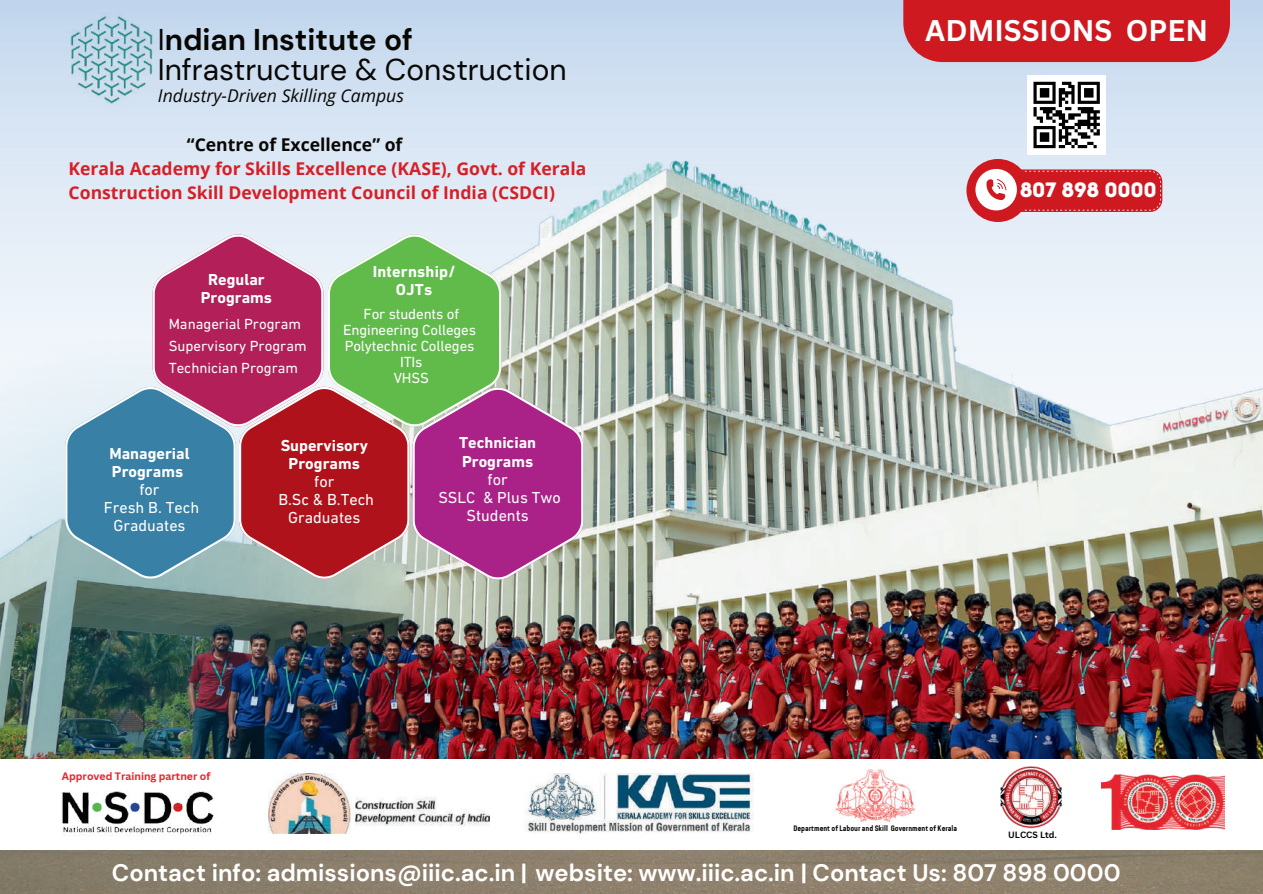
<style>
.page{position:relative;width:1263px;height:894px;background:#fff}
.page>*{position:absolute;margin:0;border:0;box-sizing:border-box;transform-origin:0 0}
.t1{font:30px "DM Sans";color:#080704}
.t2{font:700 30px "DM Sans";color:#080704}
.t3{font:700 29.1px "Canva Sans";color:#fff}
.t4{font:700 23.7px "DM Sans";color:#fff}
.t5{font:20.7px "Intro Rust Base";letter-spacing:-.015em;color:#fff}
.t6{font:700 17.55px/23.7px "Open Sans";color:#d62027}
.t7{font:italic 17.55px "Open Sans";color:#080704}
.t8{font:700 17.55px "Open Sans";color:#080704}
.t9{font:700 16.2px/18px "DIN Next LT Pro";color:#fff;text-align:center}
.t10{font:16.2px/18px "DIN Next LT Pro";color:#fff;text-align:center}
.t11{font:14.85px/15.9px "DIN Next LT Pro";letter-spacing:-.01em;color:#fff;text-align:center}
.t12{font:700 10.5px "Canva Sans";color:#ee1e23}
.t13{font:700 8.85px "Canva Sans";color:#080704}
.t14{font:700 7.95px "Bond 4 F";color:#080704}
.s1{font-weight:400}
</style>
<div class="page">
<img style="left:0;top:0;width:1263px;height:893px">
<img style="left:0;top:286px;width:490px;height:473px">
<div style="left:0;top:759px;width:1263px;height:90px;background:#fff"></div>
<div style="left:903px;top:0;width:327px;height:62px;background:#cf1920"></div>
<svg style="left:1004px;top:169px;width:158px;height:43px"></svg>
<div style="left:966px;top:159px;width:63px;height:63px;background:#cf1920;border-radius:50%"></div>
<svg style="left:975px;top:169px;width:186px;height:41px;background:#d64046"></svg>
<img style="left:1101px;top:774px;width:123px;height:55px">
<img style="left:61px;top:791px;width:153px;height:45px">
<img style="left:269px;top:773px;width:220px;height:60px">
<img style="left:524px;top:773px;width:230px;height:60px">
<img style="left:835px;top:769px;width:81px;height:53px">
<img style="left:1000px;top:766px;width:62px;height:63px">
<div style="left:1027px;top:75px;width:79px;height:79px;background:#fff"></div>
<svg style="left:1033px;top:82px;width:67px;height:66px"></svg>
<svg style="left:65px;top:233px;width:518px;height:347px;background:#a07e89"></svg>
<h1 class="t2" style="left:158px;top:21px;width:256px"><span class="s1">I</span>ndian Institute of</h1>
<h2 class="t3" style="left:925px;top:13px;width:284px">ADMISSIONS OPEN</h2>
<h1 class="t1" style="left:158px;top:51px;width:410px">Infrastructure &amp; Construction</h1>
<p class="t7" style="left:158px;top:84px;width:248px">Industry-Driven Skilling Campus</p>
<p class="t8" style="left:187px;top:132px;width:217px">“Centre of Excellence” of</p>
<p class="t6" style="left:69px;top:156px;width:519px">Kerala Academy for Skills Excellence (KASE), Govt. of Kerala<br>Construction Skill Development Council of India (CSDCI)</p>
<p class="t9" style="left:201px;top:270px;width:73px">Regular<br>Programs</p>
<p class="t9" style="left:373px;top:262px;width:84px">Internship/<br>OJTs</p>
<p class="t11" style="left:169px;top:313px;width:139px;line-height:21.9px;text-align:left">Managerial Program<br>Supervisory Program<br>Technician Program</p>
<p class="t11" style="left:343px;top:305px;width:134px">For students of<br>Engineering Colleges<br>Polytechnic Colleges<br>ITIs<br>VHSS</p>
<p class="t9" style="left:109px;top:444px;width:82px;text-align:left">Managerial<br>Programs</p>
<p class="t10" style="left:104px;top:480px;width:97px">for<br>Fresh B. Tech<br>Graduates</p>
<p class="t9" style="left:281px;top:436px;width:89px">Supervisory<br>Programs</p>
<p class="t10" style="left:278px;top:472px;width:97px">for<br>B.Sc &amp; B.Tech<br>Graduates</p>
<p class="t9" style="left:459px;top:434px;width:79px;text-align:left">Technician<br>Programs</p>
<p class="t10" style="left:438px;top:469px;width:124px">for<br>SSLC &amp; Plus Two<br>Students</p>
<p class="t12" style="left:62px;top:770px;width:150px">Approved Training partner of</p>
<h3 class="t5" style="left:1020px;top:176px;width:138px">807 898 0000</h3>
<p class="t14" style="left:793px;top:822px;width:165px">Department of Labour and Skill Government of Kerala</p>
<p class="t13" style="left:1008px;top:829px;width:50px">ULCCS Ltd.</p>
<h3 class="t4" style="left:112px;top:857px;width:1010px">Contact info: admissions@iiic.ac.in | website: www.iiic.ac.in | Contact Us: 807 898 0000</h3>
</div>
